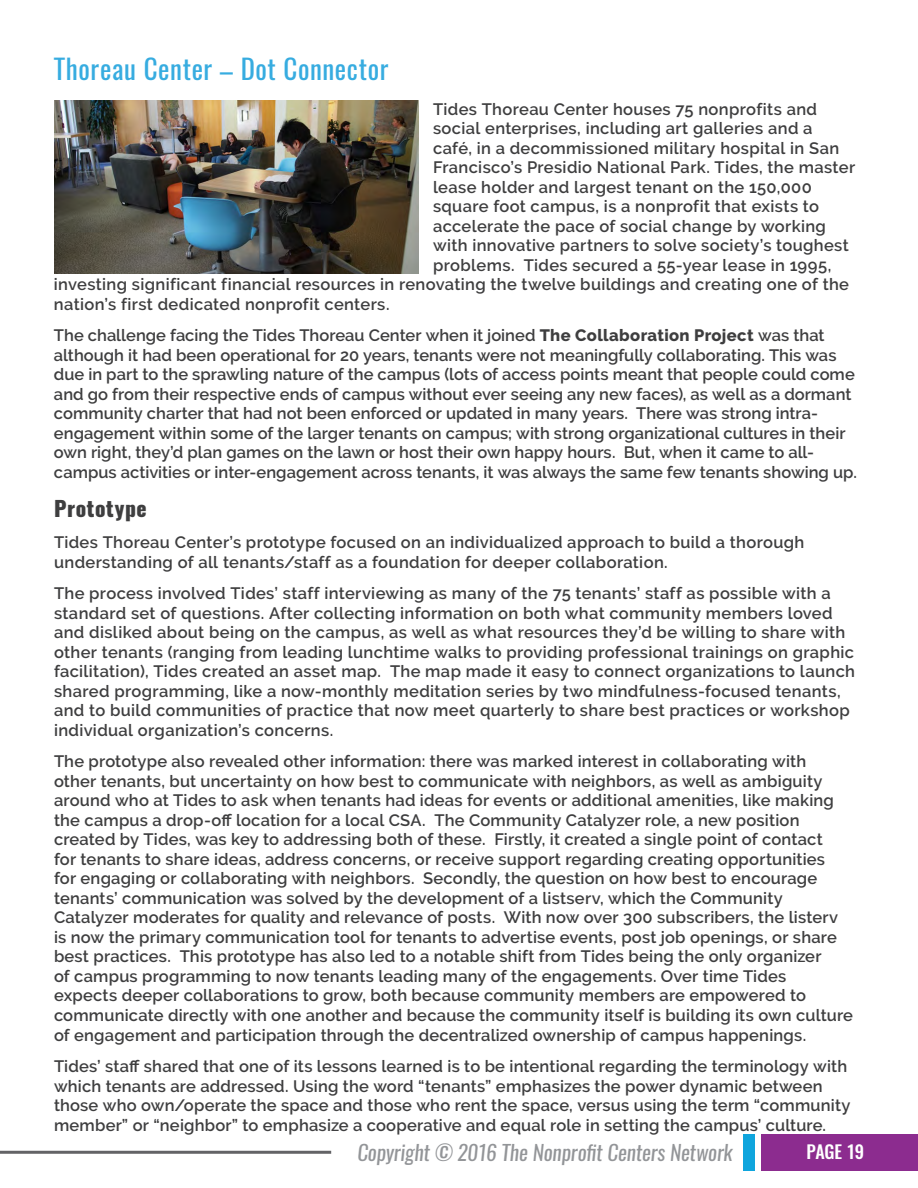
<style>
.page{position:relative;width:918px;height:1188px;background:#fff}
.page>*{position:absolute;margin:0;border:0;box-sizing:border-box;transform-origin:0 0}
.Body{font:27px "Oswald";letter-spacing:.025em;color:#37ace0}
.t1{font:italic 21px "Oswald";letter-spacing:-.005em;color:#939598}
.Body-2{font:800 21px "Oswald";letter-spacing:.03em;color:#3e3e3f}
.t2{font:500 18px "Oswald";letter-spacing:-.015em;color:#fff}
.Body-3{font:600 16.5px/19.5px "Raleway";letter-spacing:.015em;color:#3e3e3f}
.s1{font-weight:800}
</style>
<div class="page">
<div style="left:761px;top:1134px;width:157px;height:37px;background:#8c2c8f"></div>
<div style="left:743px;top:1134px;width:12px;height:37px;background:#0fa5dd"></div>
<hr style="left:0;top:1151px;width:331px;height:3px;background:#636366">
<img style="left:54px;top:101px;width:364px;height:173px">
<p class="Body" style="left:54px;top:51px;width:336px">Thoreau Center – Dot Connector</p>
<p class="Body-3" style="left:433px;top:99px;width:386px">Tides Thoreau Center houses 75 nonprofits and</p>
<p class="Body-3" style="left:433px;top:119px;width:381px">social enterprises, including art galleries and a</p>
<p class="Body-3" style="left:433px;top:138px;width:408px">café, in a decommissioned military hospital in San</p>
<p class="Body-3" style="left:433px;top:158px;width:424px">Francisco’s Presidio National Park. Tides, the master</p>
<p class="Body-3" style="left:433px;top:177px;width:380px">lease holder and largest tenant on the 150,000</p>
<p class="Body-3" style="left:433px;top:197px;width:388px">square foot campus, is a nonprofit that exists to</p>
<p class="Body-3" style="left:433px;top:216px;width:394px">accelerate the pace of social change by working</p>
<p class="Body-3" style="left:433px;top:236px;width:417px">with innovative partners to solve society’s toughest</p>
<p class="Body-3" style="left:433px;top:255px;width:400px">problems. Tides secured a 55-year lease in 1995,</p>
<p class="Body-3" style="left:54px;top:275px;width:797px">investing significant financial resources in renovating the twelve buildings and creating one of the</p>
<p class="Body-3" style="left:54px;top:294px;width:337px">nation’s first dedicated nonprofit centers.</p>
<p class="Body-3" style="left:54px;top:326px;width:804px">The challenge facing the Tides Thoreau Center when it joined <span class="s1">The Collaboration Project</span> was that although it had been operational for 20 years, tenants were not meaningfully collaborating. This was due in part to the sprawling nature of the campus (lots of access points meant that people could come and go from their respective ends of campus without ever seeing any new faces), as well as a dormant community charter that had not been enforced or updated in many years. There was strong intra&shy;engagement within some of the larger tenants on campus; with strong organizational cultures in their own right, they’d plan games on the lawn or host their own happy hours. But, when it came to all&shy;campus activities or inter-engagement across tenants, it was always the same few tenants showing up.</p>
<p class="Body-2" style="left:54px;top:494px;width:94px">Prototype</p>
<p class="Body-3" style="left:54px;top:533px;width:752px">Tides Thoreau Center’s prototype focused on an individualized approach to build a thorough understanding of all tenants/staff as a foundation for deeper collaboration.</p>
<p class="Body-3" style="left:54px;top:584px;width:803px">The process involved Tides’ staff interviewing as many of the 75 tenants’ staff as possible with a standard set of questions. After collecting information on both what community members loved and disliked about being on the campus, as well as what resources they’d be willing to share with other tenants (ranging from leading lunchtime walks to providing professional trainings on graphic facilitation), Tides created an asset map. The map made it easy to connect organizations to launch shared programming, like a now-monthly meditation series by two mindfulness-focused tenants, and to build communities of practice that now meet quarterly to share best practices or workshop individual organization’s concerns.</p>
<p class="Body-3" style="left:54px;top:752px;width:801px">The prototype also revealed other information: there was marked interest in collaborating with<br>other tenants, but uncertainty on how best to communicate with neighbors, as well as ambiguity around who at Tides to ask when tenants had ideas for events or additional amenities, like making the campus a drop-off location for a local CSA. The Community Catalyzer role, a new position created by Tides, was key to addressing both of these. Firstly, it created a single point of contact<br>for tenants to share ideas, address concerns, or receive support regarding creating opportunities<br>for engaging or collaborating with neighbors. Secondly, the question on how best to encourage tenants’ communication was solved by the development of a listserv, which the Community Catalyzer moderates for quality and relevance of posts. With now over 300 subscribers, the listerv is now the primary communication tool for tenants to advertise events, post job openings, or share best practices. This prototype has also led to a notable shift from Tides being the only organizer<br>of campus programming to now tenants leading many of the engagements. Over time Tides expects deeper collaborations to grow, both because community members are empowered to communicate directly with one another and because the community itself is building its own culture of engagement and participation through the decentralized ownership of campus happenings.</p>
<p class="Body-3" style="left:54px;top:1056px;width:798px">Tides’ staff shared that one of its lessons learned is to be intentional regarding the terminology with which tenants are addressed. Using the word “tenants” emphasizes the power dynamic between those who own/operate the space and those who rent the space, versus using the term “community member” or “neighbor” to emphasize a cooperative and equal role in setting the campus’ culture.</p>
<p class="t1" style="left:357px;top:1138px;width:377px">Copyright © 2016 The Nonprofit Centers Network</p>
<p class="t2" style="left:807px;top:1139px;width:59px">PAGE 19</p>
</div>
